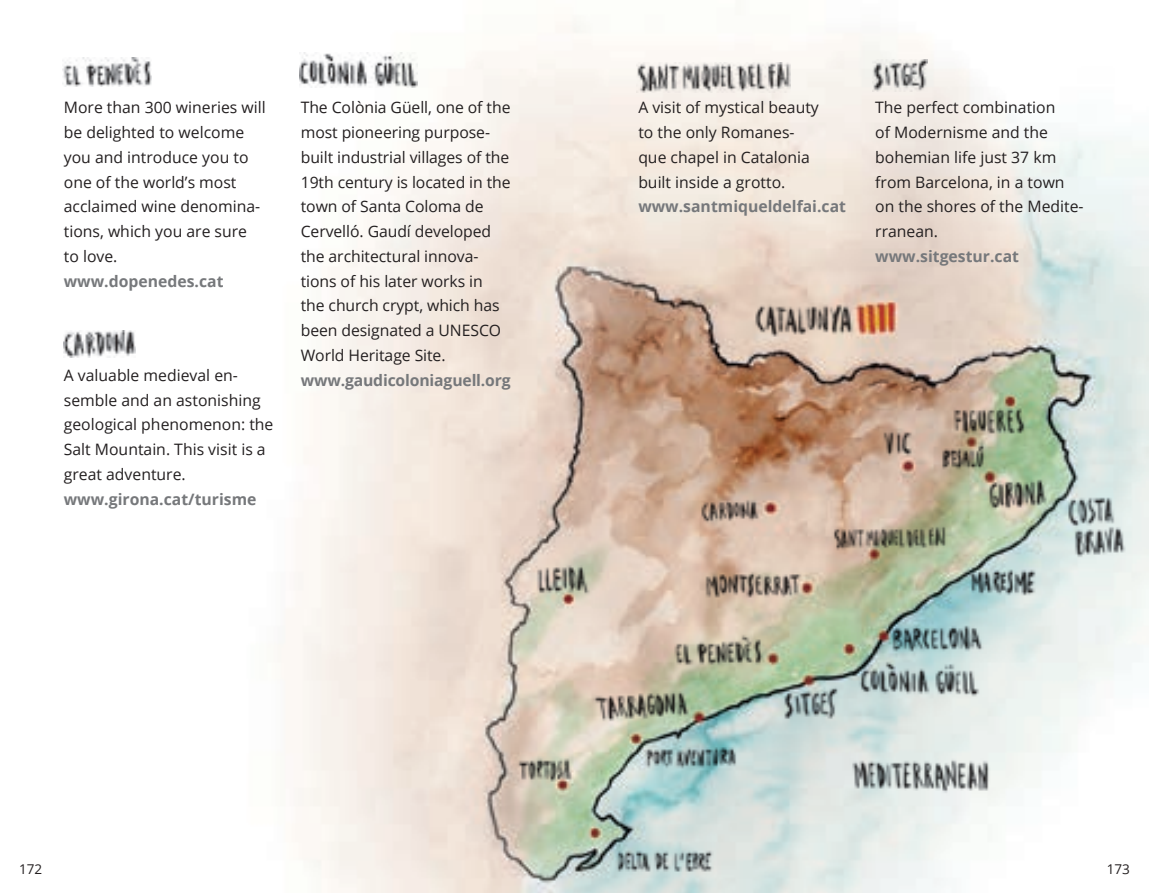
<style>
.page{position:relative;width:1149px;height:893px;background:#fff}
.page>*{position:absolute;margin:0;border:0;box-sizing:border-box;transform-origin:0 0}
.t1{font:15.75px/24.8px "Open Sans";color:#231f20}
.t2{font:700 15.75px "Open Sans";color:#76787b}
.t3{font:13.5px "Open Sans";color:#231f20}
</style>
<div class="page">
<img style="left:63px;top:19px;width:1085px;height:874px">
<img style="left:64px;top:330px;width:72px;height:27px">
<img style="left:872px;top:60px;width:55px;height:32px">
<img style="left:636px;top:62px;width:154px;height:30px">
<img style="left:299px;top:53px;width:118px;height:35px">
<img style="left:62px;top:57px;width:90px;height:30px">
<p class="t1" style="left:64px;top:95px;width:203px">More than 300 wineries will be delighted to welcome you and introduce you to one of the world’s most acclaimed wine denomina&shy;tions, which you are sure to love.</p>
<p class="t2" style="left:64px;top:270px;width:161px">www.dopenedes.cat</p>
<p class="t1" style="left:64px;top:362px;width:211px">A valuable medieval en&shy;semble and an astonishing geological phenomenon: the<br>Salt Mountain. This visit is a great adventure.</p>
<p class="t2" style="left:64px;top:488px;width:194px">www.girona.cat/turisme</p>
<p class="t1" style="left:301px;top:95px;width:211px">The Colònia Güell, one of the most pioneering purpose&shy;built industrial villages of the<br>19th century is located in the town of Santa Coloma de<br>Cervelló. Gaudí developed the architectural innova&shy;tions of his later works in<br>the church crypt, which has been designated a UNESCO<br>World Heritage Site.</p>
<p class="t2" style="left:301px;top:369px;width:211px">www.gaudicoloniaguell.org</p>
<p class="t1" style="left:638px;top:95px;width:182px">A visit of mystical beauty to the only Romanes&shy;que chapel in Catalonia built inside a grotto.</p>
<p class="t2" style="left:638px;top:195px;width:209px">www.santmiqueldelfai.cat</p>
<p class="t1" style="left:875px;top:95px;width:210px">The perfect combination<br>of Modernisme and the bohemian life just 37 km from Barcelona, in a town on the shores of the Medite&shy;rranean.</p>
<p class="t2" style="left:875px;top:245px;width:145px">www.sitgestur.cat</p>
<p class="t3" style="left:19px;top:860px;width:25px">172</p>
<p class="t3" style="left:1106px;top:860px;width:25px">173</p>
</div>
